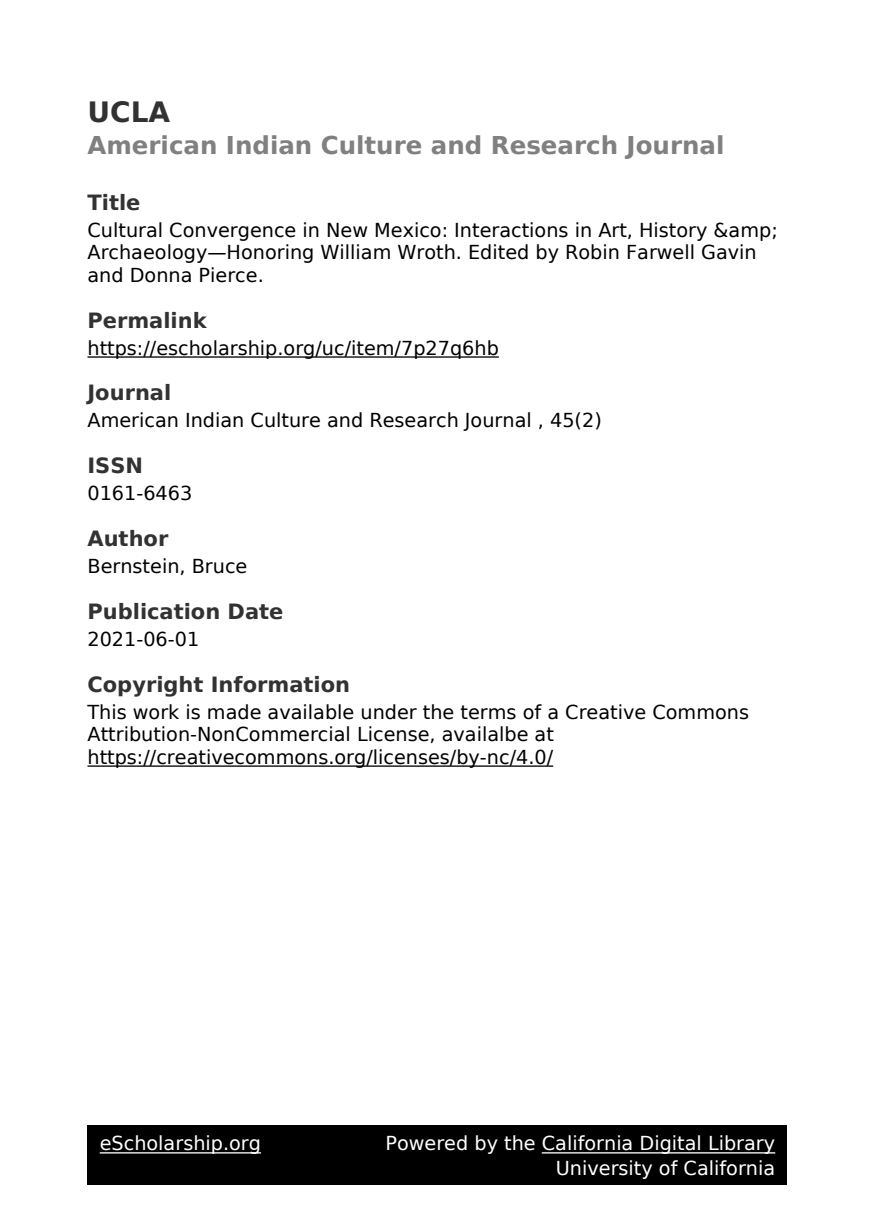
<style>
.page{position:relative;width:875px;height:1225px;background:#fff}
.page>*{position:absolute;margin:0;border:0;box-sizing:border-box;transform-origin:0 0}
.t1{font:700 28px "DejaVu Sans";color:#323232}
.t2{font:700 24.5px "DejaVu Sans";color:#808080}
.t3{font:700 21px "DejaVu Sans";color:#323232}
.t4{font:19.25px/22.4px "DejaVu Sans";color:#000}
.t5{font:19.25px/24.5px "DejaVu Sans";color:#fff;text-align:right}
</style>
<div class="page">
<hr style="left:88px;top:356px;width:411px;height:2px;background:#000">
<hr style="left:88px;top:765px;width:465px;height:2px;background:#000">
<div style="left:88px;top:1125px;width:700px;height:60px;background:#000"></div>
<hr style="left:100px;top:1152px;width:161px;height:2px;background:#fff">
<hr style="left:542px;top:1152px;width:233px;height:2px;background:#fff">
<h1 class="t1" style="left:88px;top:101px;width:84px">UCLA</h1>
<p class="t2" style="left:88px;top:136px;width:638px">American Indian Culture and Research Journal</p>
<p class="t3" style="left:88px;top:194px;width:54px">Title</p>
<p class="t4" style="left:88px;top:221px;width:692px">Cultural Convergence in New Mexico: Interactions in Art, History &amp;amp;<br>Archaeology—Honoring William Wroth. Edited by Robin Farwell Gavin and Donna Pierce.</p>
<p class="t3" style="left:88px;top:312px;width:121px">Permalink</p>
<p class="t4" style="left:88px;top:338px;width:413px">https://escholarship.org/uc/item/7p27q6hb</p>
<p class="t3" style="left:88px;top:384px;width:85px">Journal</p>
<p class="t4" style="left:88px;top:411px;width:516px">American Indian Culture and Research Journal , 45(2)</p>
<p class="t3" style="left:88px;top:457px;width:57px">ISSN</p>
<p class="t4" style="left:88px;top:484px;width:106px">0161-6463</p>
<p class="t3" style="left:88px;top:530px;width:82px">Author</p>
<p class="t4" style="left:88px;top:557px;width:161px">Bernstein, Bruce</p>
<p class="t3" style="left:88px;top:603px;width:198px">Publication Date</p>
<p class="t4" style="left:88px;top:630px;width:113px">2021-06-01</p>
<p class="t3" style="left:88px;top:676px;width:264px">Copyright Information</p>
<p class="t4" style="left:88px;top:703px;width:663px">This work is made available under the terms of a Creative Commons<br>Attribution-NonCommercial License, availalbe at https://creativecommons.org/licenses/by-nc/4.0/</p>
<p class="t5" style="left:100px;top:1133px;width:163px">eScholarship.org</p>
<p class="t5" style="left:385px;top:1133px;width:391px">Powered by the California Digital Library<br>University of California</p>
</div>
